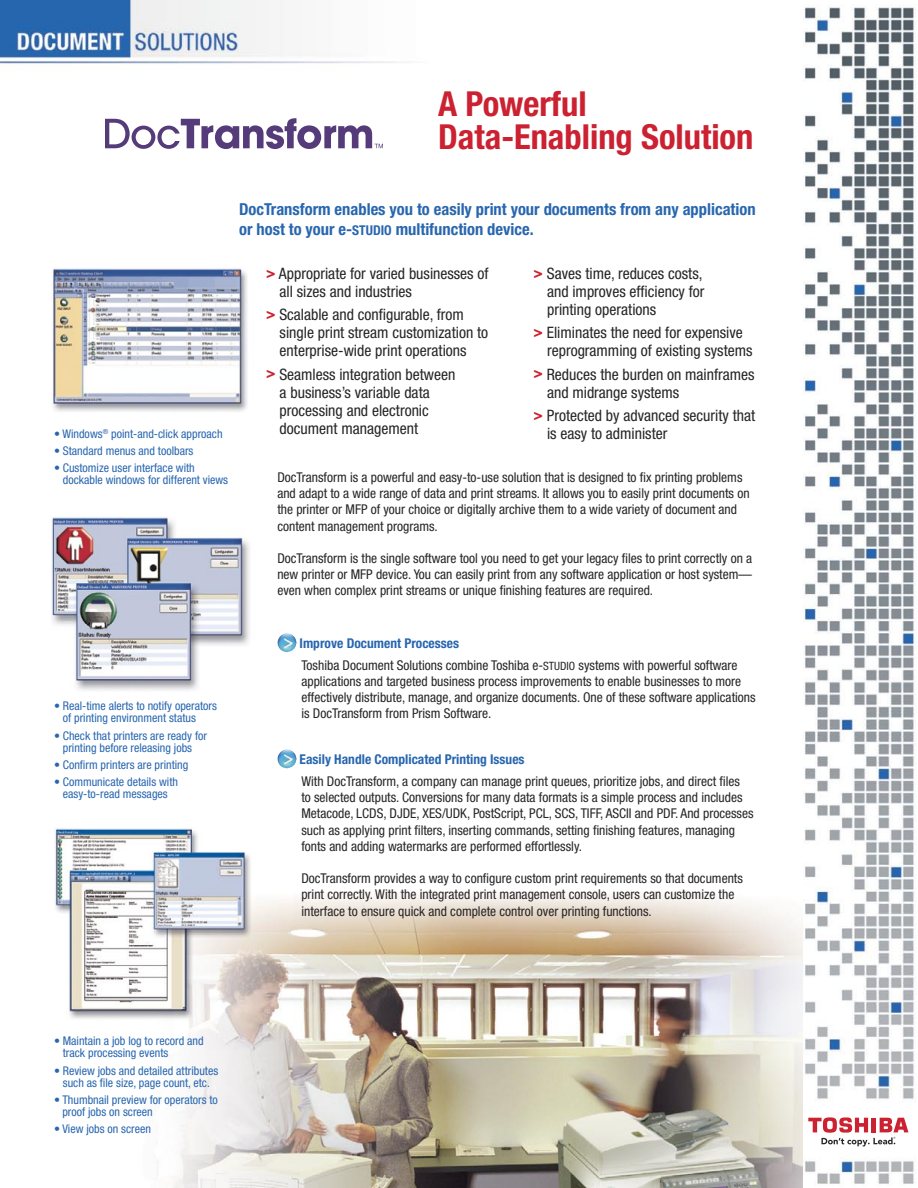
<style>
.page{position:relative;width:918px;height:1188px;background:#fff}
.page>*{position:absolute;margin:0;border:0;box-sizing:border-box;transform-origin:0 0}
.t1{font:700 condensed 34.5px/33px "Helvetica Neue";color:#cc2131}
.Arrow_Header{font:700 condensed 16.5px/19.8px "Helvetica Neue";color:#2866af}
._10_5{font:condensed 15.75px/18px "Helvetica Neue";color:#272525}
.Body_9pt{font:condensed 13.5px/16.2px "Helvetica Neue";color:#272525}
.Arrow_Header-2{font:700 condensed 13.5px "Helvetica Neue";color:#2866af}
.Body_9pt-2{font:condensed 12px/12px "Helvetica Neue";color:#2866af}
.s1{font-size:13.5px}
.s2{font-weight:700;color:#cc2131}
.s3{font-size:11.4px}
</style>
<div class="page">
<img style="left:0;top:0;width:917px;height:1188px">
<img style="left:54px;top:827px;width:748px;height:361px">
<div style="left:803px;top:1113px;width:107px;height:39px;background:#fff"></div>
<svg style="left:808px;top:1117px;width:100px;height:29px"></svg>
<svg style="left:105px;top:118px;width:278px;height:31px"></svg>
<img style="left:52px;top:268px;width:202px;height:148px">
<img style="left:52px;top:516px;width:202px;height:177px">
<img style="left:277px;top:633px;width:19px;height:19px">
<img style="left:277px;top:749px;width:19px;height:19px">
<p class="t1" style="left:438px;top:87px;width:317px">A Powerful<br>Data-Enabling Solution</p>
<p class="Body_9pt-2" style="left:54px;top:427px;width:170px">• Windows<sup>®</sup> point-and-click approach</p>
<p class="Body_9pt-2" style="left:54px;top:445px;width:141px">• Standard menus and toolbars</p>
<p class="Body_9pt-2" style="left:63px;top:462px;width:167px;text-indent:-9px">• Customize user interface with dockable windows for different views</p>
<p class="Arrow_Header" style="left:239px;top:199px;width:518px">DocTransform enables you to easily print your documents from any application or host to your e-<span class="s1">STUDIO</span> multifunction device.</p>
<p class="_10_5" style="left:280px;top:264px;width:210px;text-indent:-14px"><span class="s2">&gt;</span> Appropriate for varied businesses of all sizes and industries</p>
<p class="_10_5" style="left:280px;top:306px;width:210px;text-indent:-14px"><span class="s2">&gt;</span> Scalable and configurable, from single print stream customization to enterprise-wide print operations</p>
<p class="_10_5" style="left:280px;top:365px;width:177px;text-indent:-14px"><span class="s2">&gt;</span> Seamless integration between a business’s variable data processing and electronic document management</p>
<p class="_10_5" style="left:547px;top:264px;width:159px;text-align:justify;text-indent:-14px"><span class="s2">&gt;</span> Saves time, reduces costs, and improves efficiency for printing operations</p>
<p class="_10_5" style="left:547px;top:324px;width:207px;text-indent:-14px"><span class="s2">&gt;</span> Eliminates the need for expensive reprogramming of existing systems</p>
<p class="_10_5" style="left:547px;top:365px;width:209px;text-indent:-14px"><span class="s2">&gt;</span> Reduces the burden on mainframes and midrange systems</p>
<p class="_10_5" style="left:547px;top:407px;width:210px;text-indent:-14px"><span class="s2">&gt;</span> Protected by advanced security that is easy to administer</p>
<p class="Body_9pt" style="left:277px;top:469px;width:474px">DocTransform is a powerful and easy-to-use solution that is designed to fix printing problems and adapt to a wide range of data and print streams. It allows you to easily print documents on the printer or MFP of your choice or digitally archive them to a wide variety of document and content management programs.</p>
<p class="Body_9pt" style="left:277px;top:550px;width:476px;text-align:justify">DocTransform is the single software tool you need to get your legacy files to print correctly on a new printer or MFP device. You can easily print from any software application or host system— even when complex print streams or unique finishing features are required.</p>
<p class="Body_9pt-2" style="left:63px;top:700px;width:156px;text-indent:-9px">• Real-time alerts to notify operators of printing environment status</p>
<p class="Body_9pt-2" style="left:54px;top:729px;width:154px;text-align:center">• Check that printers are ready for printing before releasing jobs</p>
<p class="Body_9pt-2" style="left:54px;top:759px;width:136px">• Confirm printers are printing</p>
<p class="Body_9pt-2" style="left:54px;top:776px;width:126px;text-align:center">• Communicate details with easy-to-read messages</p>
<p class="Arrow_Header-2" style="left:300px;top:635px;width:161px">Improve Document Processes</p>
<p class="Body_9pt" style="left:301px;top:657px;width:456px">Toshiba Document Solutions combine Toshiba e-<span class="s3">STUDIO</span> systems with powerful software applications and targeted business process improvements to enable businesses to more effectively distribute, manage, and organize documents. One of these software applications is DocTransform from Prism Software.</p>
<p class="Arrow_Header-2" style="left:300px;top:751px;width:227px">Easily Handle Complicated Printing Issues</p>
<p class="Body_9pt" style="left:301px;top:773px;width:454px">With DocTransform, a company can manage print queues, prioritize jobs, and direct files<br>to selected outputs. Conversions for many data formats is a simple process and includes Metacode, LCDS, DJDE, XES/UDK, PostScript, PCL, SCS, TIFF, ASCII and PDF. And processes such as applying print filters, inserting commands, setting finishing features, managing fonts and adding watermarks are performed effortlessly.</p>
<p class="Body_9pt" style="left:301px;top:870px;width:443px">DocTransform provides a way to configure custom print requirements so that documents print correctly. With the integrated print management console, users can customize the interface to ensure quick and complete control over printing functions.</p>
<p class="Body_9pt-2" style="left:63px;top:1035px;width:142px;text-indent:-9px">• Maintain a job log to record and track processing events</p>
<p class="Body_9pt-2" style="left:54px;top:1064px;width:166px;text-align:center">• Review jobs and detailed attributes such as file size, page count, etc.</p>
<p class="Body_9pt-2" style="left:62px;top:1094px;width:157px;text-indent:-8px">• Thumbnail preview for operators to proof jobs on screen</p>
<p class="Body_9pt-2" style="left:54px;top:1123px;width:99px">• View jobs on screen</p>
</div>
